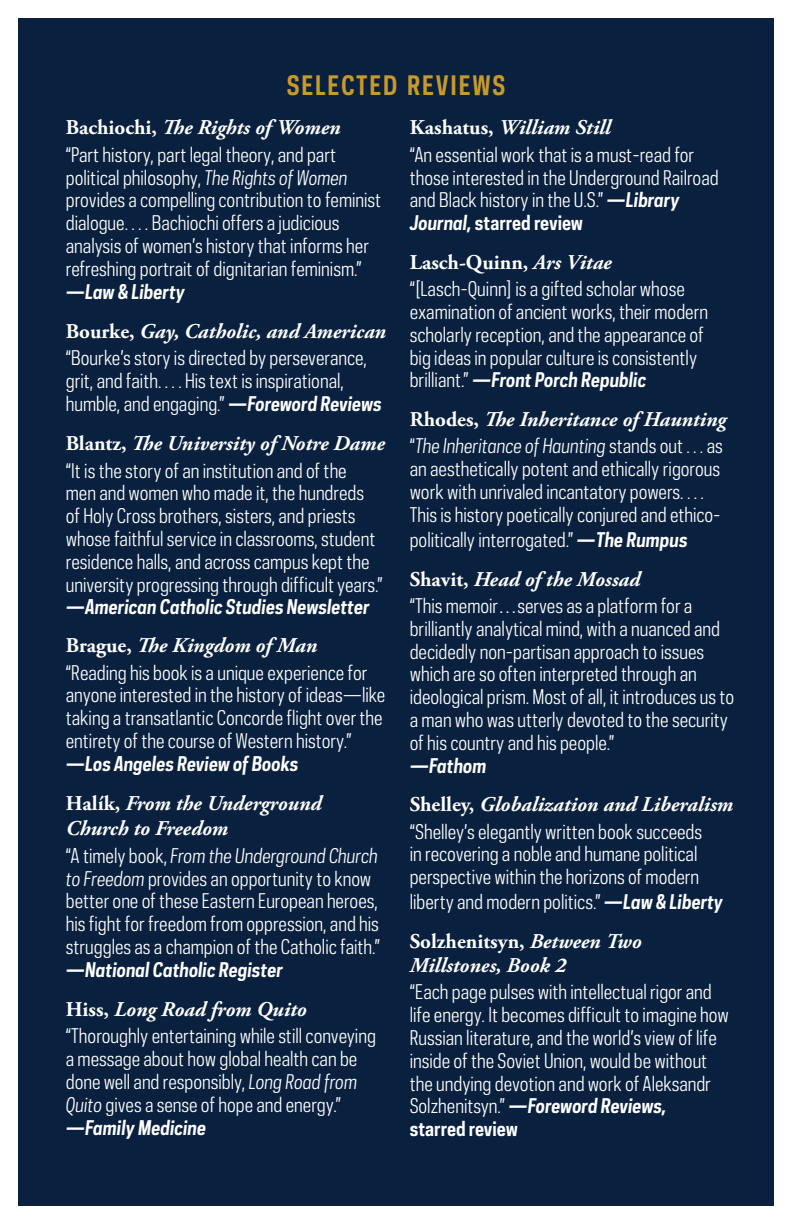
<style>
.page{position:relative;width:792px;height:1224px;background:#fff}
.page>*{position:absolute;margin:0;border:0;box-sizing:border-box;transform-origin:0 0}
.t1{font:700 25.2px "Galaxie Polaris Condensed";letter-spacing:.07em;color:#c8992b}
.t2{font:italic 700 21px/25.2px "Adobe Garamond Pro";color:#fff}
.t3{font:700 21px "Adobe Garamond Pro";color:#fff}
.t4{font:19px/22.8px "Galaxie Polaris Condensed";color:#fff}
.t5{font:italic 700 19px "Galaxie Polaris Condensed";color:#fff}
.s1{font-style:normal}
.s2{font-style:italic}
.s3{font-weight:700;font-style:italic}
.s4{font-weight:700}
</style>
<div class="page">
<div style="left:18px;top:18px;width:756px;height:1188px;background:#09213f"></div>
<h1 class="t1" style="left:287px;top:69px;width:220px">SELECTED REVIEWS</h1>
<p class="t2" style="left:66px;top:115px;width:276px"><span class="s1">Bachiochi,</span> The Rights of Women</p>
<p class="t4" style="left:66px;top:143px;width:317px">“Part history, part legal theory, and part political philosophy, <span class="s2">The Rights of Women </span>provides a compelling contribution to feminist dialogue. . . . Bachiochi offers a judicious analysis of women’s history that informs her refreshing portrait of dignitarian feminism.”</p>
<p class="t5" style="left:66px;top:279px;width:121px">—Law &amp; Liberty</p>
<p class="t2" style="left:66px;top:319px;width:322px"><span class="s1">Bourke,</span> Gay, Catholic, and American</p>
<p class="t4" style="left:66px;top:346px;width:317px">“Bourke’s story is directed by perseverance, grit, and faith. . . . His text is inspirational, humble, and engaging.” <span class="s3">—Foreword Reviews</span></p>
<p class="t2" style="left:66px;top:431px;width:320px"><span class="s1">Blantz,</span> The University of Notre Dame</p>
<p class="t4" style="left:66px;top:459px;width:318px">“It is the story of an institution and of the<br>men and women who made it, the hundreds of Holy Cross brothers, sisters, and priests whose faithful service in classrooms, student residence halls, and across campus kept the university progressing through difficult years.”</p>
<p class="t5" style="left:66px;top:594px;width:305px">—American Catholic Studies Newsletter</p>
<p class="t2" style="left:66px;top:633px;width:253px"><span class="s1">Brague,</span> The Kingdom of Man</p>
<p class="t4" style="left:66px;top:661px;width:321px">“Reading his book is a unique experience for anyone interested in the history of ideas—like taking a transatlantic Concorde flight over the entirety of the course of Western history.”</p>
<p class="t5" style="left:66px;top:751px;width:234px">—Los Angeles Review of Books</p>
<p class="t2" style="left:66px;top:791px;width:257px"><span class="s1">Halík,</span> From the Underground<br>Church to Freedom</p>
<p class="t4" style="left:66px;top:844px;width:315px">“A timely book, <span class="s2">From the Underground Church to Freedom</span> provides an opportunity to know better one of these Eastern European heroes, his fight for freedom from oppression, and his struggles as a champion of the Catholic faith.”</p>
<p class="t5" style="left:66px;top:957px;width:219px">—National Catholic Register</p>
<p class="t2" style="left:66px;top:997px;width:242px"><span class="s1">Hiss,</span> Long Road from Quito</p>
<p class="t4" style="left:66px;top:1024px;width:312px">“Thoroughly entertaining while still conveying a message about how global health can be done well and responsibly, <span class="s2">Long Road from Quito</span> gives a sense of hope and energy.” <span class="s3">—Family Medicine</span></p>
<p class="t2" style="left:410px;top:115px;width:202px"><span class="s1">Kashatus,</span> William Still</p>
<p class="t4" style="left:410px;top:143px;width:310px">“An essential work that is a must-read for those interested in the Underground Railroad and Black history in the U.S.” <span class="s3">—Library Journal,</span> <span class="s4">starred review</span></p>
<p class="t3" style="left:410px;top:250px;width:203px">Lasch-Quinn, <span class="s2">Ars Vitae</span></p>
<p class="t4" style="left:410px;top:277px;width:300px">“[Lasch-Quinn] is a gifted scholar whose examination of ancient works, their modern scholarly reception, and the appearance of big ideas in popular culture is consistently brilliant.” <span class="s3">—Front Porch Republic</span></p>
<p class="t2" style="left:410px;top:407px;width:318px"><span class="s1">Rhodes,</span> The Inheritance of Haunting</p>
<p class="t4" style="left:410px;top:434px;width:315px">“<span class="s2">The Inheritance of Haunting</span> stands out . . . as an aesthetically potent and ethically rigorous work with unrivaled incantatory powers. . . .<br>This is history poetically conjured and ethico-</p>
<p class="t4" style="left:410px;top:528px;width:280px">politically interrogated.” <span class="s3">—The Rumpus</span></p>
<p class="t2" style="left:410px;top:567px;width:232px"><span class="s1">Shavit,</span> Head of the Mossad</p>
<p class="t4" style="left:410px;top:594px;width:326px">“This memoir…serves as a platform for a brilliantly analytical mind, with a nuanced and decidedly non-partisan approach to issues which are so often interpreted through an ideological prism. Most of all, it introduces us to a man who was utterly devoted to the security of his country and his people.”</p>
<p class="t5" style="left:410px;top:753px;width:78px">—Fathom</p>
<p class="t2" style="left:410px;top:792px;width:325px"><span class="s1">Shelley,</span> Globalization and Liberalism</p>
<p class="t4" style="left:410px;top:820px;width:294px">“Shelley’s elegantly written book succeeds in recovering a noble and humane political perspective within the horizons of modern</p>
<p class="t4" style="left:410px;top:890px;width:315px">liberty and modern politics.” <span class="s3">—Law &amp; Liberty</span></p>
<p class="t2" style="left:410px;top:930px;width:233px;line-height:24px"><span class="s1">Solzhenitsyn,</span> Between Two<br>Millstones, Book 2</p>
<p class="t4" style="left:410px;top:980px;width:321px">“Each page pulses with intellectual rigor and life energy. It becomes difficult to imagine how Russian literature, and the world’s view of life inside of the Soviet Union, would be without the undying devotion and work of Aleksandr Solzhenitsyn.” <span class="s3">—Foreword Reviews,<br></span><span class="s4">starred review</span></p>
</div>
